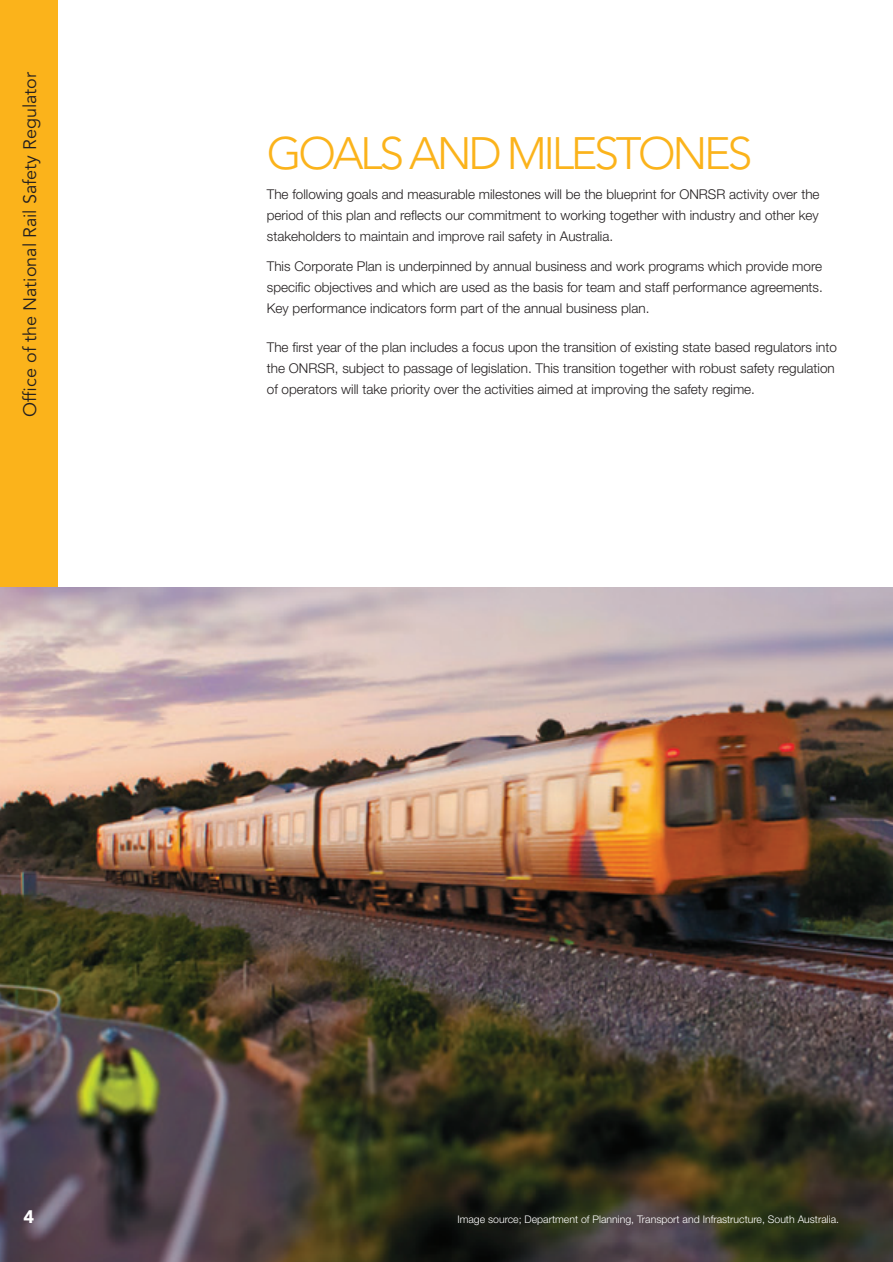
<style>
.page{position:relative;width:893px;height:1262px;background:#fff}
.page>*{position:absolute;margin:0;border:0;box-sizing:border-box;transform-origin:0 0}
.t1{font:300 45px "Avenir LT Std";letter-spacing:-.075em;color:#fbb31b}
.t2{font:18px "Avenir LT Std";color:#231f20}
.t3{font:900 18px "Avenir LT Std";color:#fff}
.t4{font:300 13.5px/21px "Helvetica Neue LT Std";color:#231f20;text-align:justify}
.t5{font:300 10.5px "Helvetica Neue LT Std";color:#fff}
</style>
<div class="page">
<div style="left:0;top:0;width:58px;height:1261px;background:#fbb31b"></div>
<img style="left:0;top:587px;width:892px;height:674px">
<h2 class="t2" style="left:20px;top:416px;width:346px;rotate:-90deg">Office of the National Rail Safety Regulator</h2>
<h1 class="t1" style="left:267px;top:127px;width:487px">GOALS AND MILeSTONeS</h1>
<p class="t4" style="left:267px;top:183px;width:554px">The following goals and measurable milestones will be the blueprint for ONRSR activity over the period of this plan and reflects our commitment to working together with industry and other key stakeholders to maintain and improve rail safety in Australia.</p>
<p class="t4" style="left:267px;top:255px;width:557px">This Corporate Plan is underpinned by annual business and work programs which provide more specific objectives and which are used as the basis for team and staff performance agreements.<br>Key performance indicators form part of the annual business plan.</p>
<p class="t4" style="left:267px;top:336px;width:571px;text-align:left">The first year of the plan includes a focus upon the transition of existing state based regulators into the ONRSR, subject to passage of legislation. This transition together with robust safety regulation of operators will take priority over the activities aimed at improving the safety regime.</p>
<h2 class="t3" style="left:23px;top:1205px;width:12px">4</h2>
<p class="t5" style="left:457px;top:1212px;width:383px">Image source; Department of Planning, Transport and Infrastructure, South Australia.</p>
</div>
